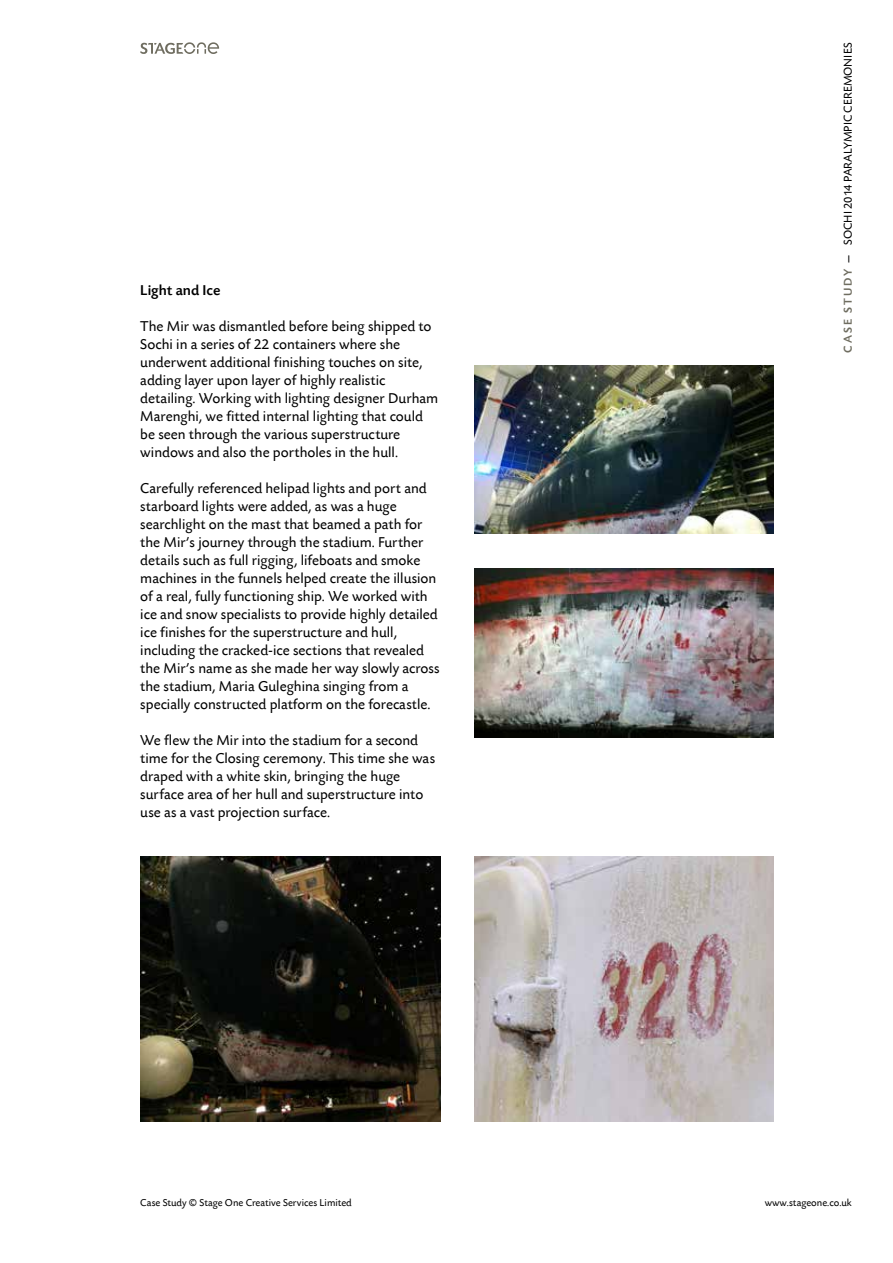
<style>
.page{position:relative;width:893px;height:1263px;background:#fff}
.page>*{position:absolute;margin:0;border:0;box-sizing:border-box;transform-origin:0 0}
.t1{font:15px/18px "Today Sans BEF";color:#000}
.t2{font:500 15px "Today Sans BEF";color:#000}
.t3{font:12px "Today Sans BEF";color:#000}
.t4{font:10.5px "Today Sans BEF";color:#000}
.s1{font-weight:500;color:#6f6d60}
.s2{font-weight:500;color:#020203}
</style>
<div class="page">
<svg style="left:140px;top:42px;width:79px;height:12px"></svg>
<img style="left:474px;top:365px;width:300px;height:169px">
<img style="left:474px;top:568px;width:300px;height:169px">
<img style="left:140px;top:857px;width:300px;height:265px">
<img style="left:474px;top:857px;width:300px;height:265px">
<p class="t2" style="left:140px;top:283px;width:82px">Light and Ice</p>
<p class="t1" style="left:140px;top:318px;width:299px">The Mir was dismantled before being shipped to Sochi in a series of 22 containers where she underwent additional finishing touches on site, adding layer upon layer of highly realistic detailing. Working with lighting designer Durham Marenghi, we fitted internal lighting that could be seen through the various superstructure windows and also the portholes in the hull.</p>
<p class="t1" style="left:140px;top:480px;width:301px">Carefully referenced helipad lights and port and starboard lights were added, as was a huge searchlight on the mast that beamed a path for the Mir’s journey through the stadium. Further details such as full rigging, lifeboats and smoke machines in the funnels helped create the illusion of a real, fully functioning ship. We worked with ice and snow specialists to provide highly detailed ice finishes for the superstructure and hull, including the cracked-ice sections that revealed the Mir’s name as she made her way slowly across the stadium, Maria Guleghina singing from a specially constructed platform on the forecastle.</p>
<p class="t1" style="left:140px;top:732px;width:296px">We flew the Mir into the stadium for a second time for the Closing ceremony. This time she was draped with a white skin, bringing the huge surface area of her hull and superstructure into use as a vast projection surface.</p>
<p class="t3" style="left:842px;top:353px;width:312px;rotate:-90deg"><span class="s1">C A S E S T U DY</span> <span class="s2">—</span> SOCHI 2014 PARALYMPIC CEREMONIES</p>
<p class="t4" style="left:140px;top:1197px;width:213px">Case Study © Stage One Creative Services Limited</p>
<p class="t4" style="left:765px;top:1197px;width:89px">www.stageone.co.uk</p>
</div>
